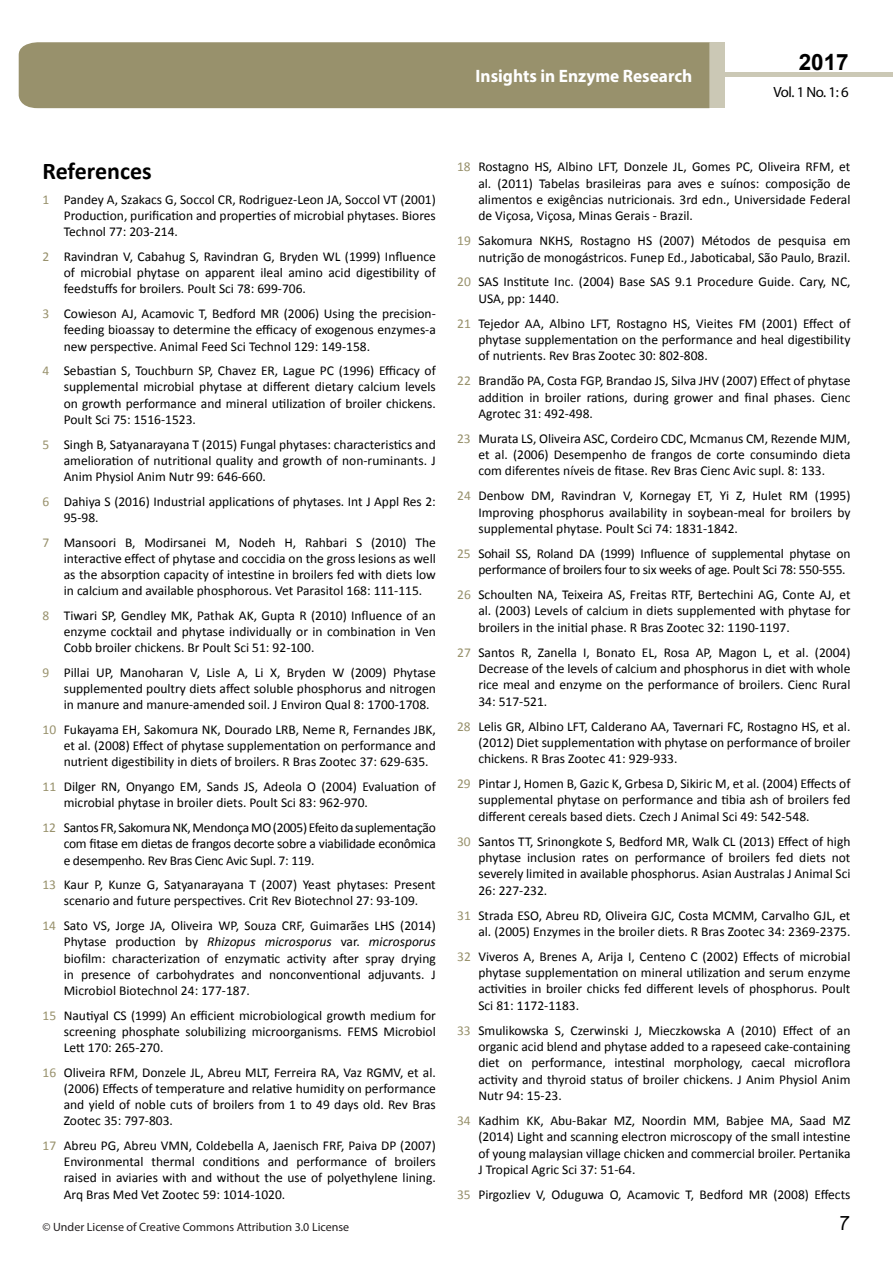
<style>
.page{position:relative;width:893px;height:1263px;background:#fff}
.page>*{position:absolute;margin:0;border:0;box-sizing:border-box;transform-origin:0 0}
.t1{font:25.5px "Tunga";color:#000}
.t2{font:700 24px "Calibri";color:#000}
.t3{font:700 22.5px "Arial";color:#000}
.t4{font:700 18px "Myriad Pro";color:#fff;scale:.96 1}
.t5{font:14.85px "Myriad Pro";color:#000}
.t6{font:13.5px/16.2px "Calibri";color:#000;text-align:justify}
.t7{font:13.5px/16.4px "Calibri";letter-spacing:-.02em;color:#000}
.t8{font:12px "Myriad Pro";color:#221e1f}
.s1{color:#98916c}
.s2{font-style:italic}
</style>
<div class="page">
<hr style="left:725px;top:73px;width:168px;height:4px;background:#cbc8b5">
<div style="left:709px;top:42px;width:16px;height:66px;background:#cbc8b5"></div>
<div style="left:19px;top:42px;width:690px;height:66px;background:#98916c"></div>
<h3 class="t4" style="left:476px;top:64px;width:227px">Insights in Enzyme Research</h3>
<h3 class="t4" style="left:585px;top:74px;width:128px">ISSN 1698-9465</h3>
<h3 class="t3" style="left:799px;top:47px;width:52px">2017</h3>
<p class="t5" style="left:773px;top:83px;width:77px">Vol. 1 No. 1: 6</p>
<h2 class="t2" style="left:43px;top:156px;width:111px">References</h2>
<p class="t6" style="left:64px;top:191px;width:374px;text-indent:-21px"><span class="s1">1</span> Pandey A, Szakacs G, Soccol CR, Rodriguez-Leon JA, Soccol VT (2001)<br>Production, purification and properties of microbial phytases. Biores Technol 77: 203-214.</p>
<p class="t6" style="left:64px;top:248px;width:374px;text-indent:-21px"><span class="s1">2</span> Ravindran V, Cabahug S, Ravindran G, Bryden WL (1999) Influence of microbial phytase on apparent ileal amino acid digestibility of feedstuffs for broilers. Poult Sci 78: 699-706.</p>
<p class="t6" style="left:64px;top:306px;width:374px;text-indent:-21px"><span class="s1">3</span> Cowieson AJ, Acamovic T, Bedford MR (2006) Using the precision&shy;feeding bioassay to determine the efficacy of exogenous enzymes-a new perspective. Animal Feed Sci Technol 129: 149-158.</p>
<p class="t6" style="left:64px;top:363px;width:374px;text-indent:-21px"><span class="s1">4</span> Sebastian S, Touchburn SP, Chavez ER, Lague PC (1996) Efficacy of supplemental microbial phytase at different dietary calcium levels on growth performance and mineral utilization of broiler chickens.<br>Poult Sci 75: 1516-1523.</p>
<p class="t6" style="left:64px;top:436px;width:374px;text-indent:-21px"><span class="s1">5</span> Singh B, Satyanarayana T (2015) Fungal phytases: characteristics and amelioration of nutritional quality and growth of non-ruminants. J Anim Physiol Anim Nutr 99: 646-660.</p>
<p class="t6" style="left:64px;top:493px;width:374px;text-indent:-21px"><span class="s1">6</span> Dahiya S (2016) Industrial applications of phytases. Int J Appl Res 2:<br>95-98.</p>
<p class="t6" style="left:64px;top:534px;width:374px;text-indent:-21px"><span class="s1">7</span> Mansoori B, Modirsanei M, Nodeh H, Rahbari S (2010) The interactive effect of phytase and coccidia on the gross lesions as well as the absorption capacity of intestine in broilers fed with diets low in calcium and available phosphorous. Vet Parasitol 168: 111-115.</p>
<p class="t6" style="left:64px;top:607px;width:374px;text-indent:-21px"><span class="s1">8</span> Tiwari SP, Gendley MK, Pathak AK, Gupta R (2010) Influence of an enzyme cocktail and phytase individually or in combination in Ven Cobb broiler chickens. Br Poult Sci 51: 92-100.</p>
<p class="t6" style="left:64px;top:664px;width:374px;text-indent:-21px"><span class="s1">9</span> Pillai UP, Manoharan V, Lisle A, Li X, Bryden W (2009) Phytase supplemented poultry diets affect soluble phosphorus and nitrogen in manure and manure-amended soil. J Environ Qual 8: 1700-1708.</p>
<p class="t6" style="left:64px;top:721px;width:374px;text-indent:-21px"><span class="s1">10</span> Fukayama EH, Sakomura NK, Dourado LRB, Neme R, Fernandes JBK, et al. (2008) Effect of phytase supplementation on performance and nutrient digestibility in diets of broilers. R Bras Zootec 37: 629-635.</p>
<p class="t6" style="left:64px;top:779px;width:374px;text-indent:-21px"><span class="s1">11</span> Dilger RN, Onyango EM, Sands JS, Adeola O (2004) Evaluation of microbial phytase in broiler diets. Poult Sci 83: 962-970.</p>
<p class="t6" style="left:64px;top:819px;width:374px;text-indent:-21px"><span class="s1">12</span> Santos FR, SakomuraNK,MendonçaMO(2005)Efeitoda suplementação com fitase em dietas de frangos decorte sobre a viabilidade econômica e desempenho. Rev Bras Cienc Avic Supl. 7: 119.</p>
<p class="t6" style="left:42px;top:877px;width:395px;text-align:center"><span class="s1">13</span> Kaur P, Kunze G, Satyanarayana T (2007) Yeast phytases: Present scenario and future perspectives. Crit Rev Biotechnol 27: 93-109.</p>
<p class="t6" style="left:64px;top:917px;width:374px;text-indent:-21px"><span class="s1">14</span> Sato VS, Jorge JA, Oliveira WP, Souza CRF, Guimarães LHS (2014)<br>Phytase production by <span class="s2">Rhizopus microsporus</span> var. <span class="s2">microsporus </span>biofilm: characterization of enzymatic activity after spray drying in presence of carbohydrates and nonconventional adjuvants. J Microbiol Biotechnol 24: 177-187.</p>
<p class="t6" style="left:64px;top:1007px;width:374px;text-indent:-21px"><span class="s1">15</span> Nautiyal CS (1999) An efficient microbiological growth medium for screening phosphate solubilizing microorganisms. FEMS Microbiol Lett 170: 265-270.</p>
<p class="t6" style="left:64px;top:1064px;width:374px;text-indent:-21px"><span class="s1">16</span> Oliveira RFM, Donzele JL, Abreu MLT, Ferreira RA, Vaz RGMV, et al. (2006) Effects of temperature and relative humidity on performance and yield of noble cuts of broilers from 1 to 49 days old. Rev Bras Zootec 35: 797-803.</p>
<p class="t6" style="left:64px;top:1137px;width:374px;text-indent:-21px"><span class="s1">17</span> Abreu PG, Abreu VMN, Coldebella A, Jaenisch FRF, Paiva DP (2007)<br>Environmental thermal conditions and performance of broilers raised in aviaries with and without the use of polyethylene lining.<br>Arq Bras Med Vet Zootec 59: 1014-1020.</p>
<p class="t8" style="left:43px;top:1220px;width:308px">© Under License of Creative Commons Attribution 3.0 License</p>
<p class="t6" style="left:478px;top:159px;width:374px;text-indent:-21px"><span class="s1">18</span> Rostagno HS, Albino LFT, Donzele JL, Gomes PC, Oliveira RFM, et al. (2011) Tabelas brasileiras para aves e suínos: composição de alimentos e exigências nutricionais. 3rd edn., Universidade Federal de Viçosa, Viçosa, Minas Gerais - Brazil.</p>
<p class="t6" style="left:457px;top:233px;width:395px;text-align:right"><span class="s1">19</span> Sakomura NKHS, Rostagno HS (2007) Métodos de pesquisa em nutrição de monogástricos. Funep Ed., Jaboticabal, São Paulo, Brazil.</p>
<p class="t6" style="left:478px;top:274px;width:374px;text-indent:-21px"><span class="s1">20</span> SAS Institute Inc. (2004) Base SAS 9.1 Procedure Guide. Cary, NC,<br>USA, pp: 1440.</p>
<p class="t6" style="left:478px;top:315px;width:374px;text-indent:-21px"><span class="s1">21</span> Tejedor AA, Albino LFT, Rostagno HS, Vieites FM (2001) Effect of phytase supplementation on the performance and heal digestibility of nutrients. Rev Bras Zootec 30: 802-808.</p>
<p class="t6" style="left:478px;top:373px;width:374px;text-indent:-21px"><span class="s1">22</span> Brandão PA, Costa FGP, Brandao JS, Silva JHV (2007) Effect of phytase addition in broiler rations, during grower and final phases. Cienc Agrotec 31: 492-498.</p>
<p class="t6" style="left:478px;top:430px;width:374px;text-indent:-21px"><span class="s1">23</span> Murata LS, Oliveira ASC, Cordeiro CDC, Mcmanus CM, Rezende MJM, et al. (2006) Desempenho de frangos de corte consumindo dieta com diferentes níveis de fitase. Rev Bras Cienc Avic supl. 8: 133.</p>
<p class="t6" style="left:478px;top:488px;width:374px;text-indent:-21px"><span class="s1">24</span> Denbow DM, Ravindran V, Kornegay ET, Yi Z, Hulet RM (1995)<br>Improving phosphorus availability in soybean-meal for broilers by supplemental phytase. Poult Sci 74: 1831-1842.</p>
<p class="t7" style="left:478px;top:545px;width:374px;text-indent:-21px"><span class="s1">25</span> Sohail SS, Roland DA (1999) Influence of supplemental phytase on performance of broilers four to six weeks of age. Poult Sci 78: 550-555.</p>
<p class="t6" style="left:478px;top:586px;width:374px;text-indent:-21px"><span class="s1">26</span> Schoulten NA, Teixeira AS, Freitas RTF, Bertechini AG, Conte AJ, et al. (2003) Levels of calcium in diets supplemented with phytase for broilers in the initial phase. R Bras Zootec 32: 1190-1197.</p>
<p class="t6" style="left:478px;top:644px;width:374px;text-indent:-21px"><span class="s1">27</span> Santos R, Zanella I, Bonato EL, Rosa AP, Magon L, et al. (2004)<br>Decrease of the levels of calcium and phosphorus in diet with whole rice meal and enzyme on the performance of broilers. Cienc Rural 34: 517-521.</p>
<p class="t6" style="left:478px;top:718px;width:374px;text-indent:-21px"><span class="s1">28</span> Lelis GR, Albino LFT, Calderano AA, Tavernari FC, Rostagno HS, et al. (2012) Diet supplementation with phytase on performance of broiler chickens. R Bras Zootec 41: 929-933.</p>
<p class="t6" style="left:478px;top:775px;width:374px;text-indent:-21px"><span class="s1">29</span> Pintar J, Homen B, Gazic K, Grbesa D, Sikiric M, et al. (2004) Effects of supplemental phytase on performance and tibia ash of broilers fed different cereals based diets. Czech J Animal Sci 49: 542-548.</p>
<p class="t6" style="left:478px;top:833px;width:374px;text-indent:-21px"><span class="s1">30</span> Santos TT, Srinongkote S, Bedford MR, Walk CL (2013) Effect of high phytase inclusion rates on performance of broilers fed diets not severely limited in available phosphorus. Asian Australas J Animal Sci 26: 227-232.</p>
<p class="t6" style="left:457px;top:907px;width:395px;text-align:right"><span class="s1">31</span> Strada ESO, Abreu RD, Oliveira GJC, Costa MCMM, Carvalho GJL, et al. (2005) Enzymes in the broiler diets. R Bras Zootec 34: 2369-2375.</p>
<p class="t6" style="left:478px;top:948px;width:374px;text-indent:-21px"><span class="s1">32</span> Viveros A, Brenes A, Arija I, Centeno C (2002) Effects of microbial phytase supplementation on mineral utilization and serum enzyme activities in broiler chicks fed different levels of phosphorus. Poult Sci 81: 1172-1183.</p>
<p class="t6" style="left:478px;top:1022px;width:374px;text-indent:-21px"><span class="s1">33</span> Smulikowska S, Czerwinski J, Mieczkowska A (2010) Effect of an organic acid blend and phytase added to a rapeseed cake-containing diet on performance, intestinal morphology, caecal microflora activity and thyroid status of broiler chickens. J Anim Physiol Anim Nutr 94: 15-23.</p>
<p class="t6" style="left:478px;top:1112px;width:374px;text-indent:-21px"><span class="s1">34</span> Kadhim KK, Abu-Bakar MZ, Noordin MM, Babjee MA, Saad MZ (2014) Light and scanning electron microscopy of the small intestine of young malaysian village chicken and commercial broiler. Pertanika J Tropical Agric Sci 37: 51-64.</p>
<p class="t6" style="left:457px;top:1186px;width:395px"><span class="s1">35</span> Pirgozliev V, Oduguwa O, Acamovic T, Bedford MR (2008) Effects</p>
<h1 class="t1" style="left:839px;top:1206px;width:11px">7</h1>
</div>
